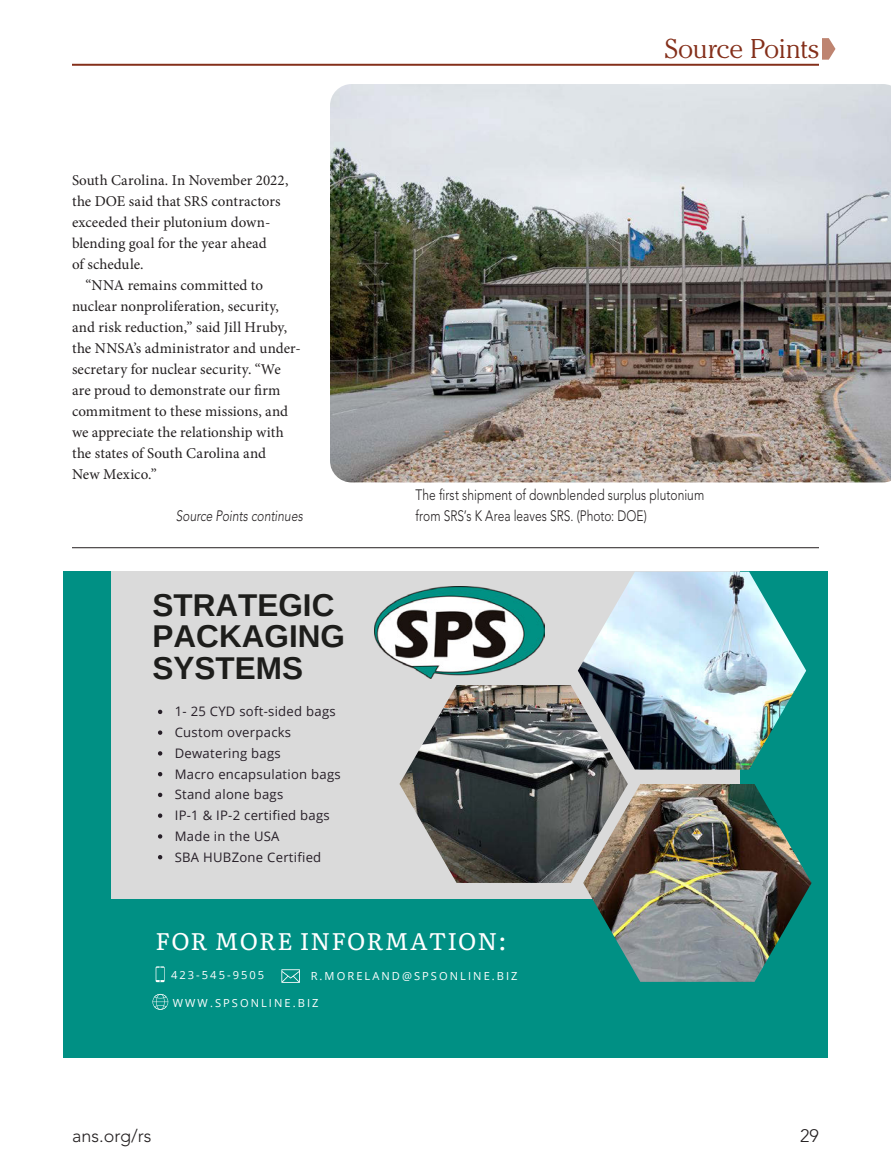
<style>
.page{position:relative;width:891px;height:1175px;background:#fff}
.page>*{position:absolute;margin:0;border:0;box-sizing:border-box;transform-origin:0 0}
.t1{font:700 31.5px/31.5px "Arimo";color:#1d1d1b}
.t2{font:300 27px "Cheltenham";letter-spacing:-.015em;color:#842f1a}
.t3{font:24px "Literata";letter-spacing:.04em;color:#fff}
.t4{font:300 18px "Avenir LT Pro";color:#231f20}
.t5{font:15px "Minion Pro";letter-spacing:.005em;color:#231f20}
.t6{font:300 15px/21px "Avenir LT Pro";letter-spacing:.005em;color:#231f20;scale:.8 1}
.t7{font:italic 300 15px "Avenir LT Pro";letter-spacing:.005em;color:#231f20;scale:.8 1}
.t8{font:13.05px/20.7px "Open Sans";letter-spacing:.02em;color:#271f28}
.t9{font:11.1px "Open Sans";letter-spacing:.185em;color:#fff}
</style>
<div class="page">
<hr style="left:72px;top:64px;width:747px;height:2px;background:#842f1a">
<svg style="left:822px;top:38px;width:14px;height:22px"></svg>
<hr style="left:72px;top:547px;width:747px;height:1px;background:#231f20">
<img style="left:330px;top:84px;width:561px;height:398px">
<div style="left:63px;top:572px;width:765px;height:486px;background:#009084"></div>
<div style="left:111px;top:572px;width:629px;height:326px;background:#dadada"></div>
<svg style="left:156px;top:966px;width:9px;height:16px"></svg>
<svg style="left:281px;top:969px;width:19px;height:13px"></svg>
<img style="left:399px;top:685px;width:229px;height:198px">
<img style="left:583px;top:784px;width:228px;height:197px">
<img style="left:578px;top:572px;width:228px;height:197px">
<svg style="left:153px;top:994px;width:15px;height:15px"></svg>
<img style="left:374px;top:586px;width:170px;height:93px">
<svg style="left:158px;top:709px;width:4px;height:5px"></svg>
<svg style="left:158px;top:730px;width:4px;height:5px"></svg>
<svg style="left:158px;top:751px;width:4px;height:4px"></svg>
<svg style="left:158px;top:772px;width:4px;height:4px"></svg>
<svg style="left:158px;top:792px;width:4px;height:5px"></svg>
<svg style="left:158px;top:813px;width:4px;height:5px"></svg>
<svg style="left:158px;top:834px;width:4px;height:4px"></svg>
<svg style="left:158px;top:855px;width:4px;height:4px"></svg>
<p class="t5" style="left:72px;top:170px;width:218px">South Carolina. In November 2022,</p>
<p class="t5" style="left:72px;top:191px;width:210px">the DOE said that SRS contractors</p>
<p class="t5" style="left:72px;top:212px;width:200px">exceeded their plutonium down-</p>
<p class="t5" style="left:72px;top:233px;width:196px">blending goal for the year ahead</p>
<p class="t5" style="left:72px;top:254px;width:73px">of schedule.</p>
<p class="t5" style="left:86px;top:275px;width:179px">“NNA remains committed to</p>
<p class="t5" style="left:72px;top:296px;width:209px">nuclear nonproliferation, security,</p>
<p class="t5" style="left:72px;top:317px;width:217px">and risk reduction,” said Jill Hruby,</p>
<p class="t5" style="left:72px;top:338px;width:230px">the NNSA’s administrator and under-</p>
<p class="t5" style="left:72px;top:359px;width:210px">secretary for nuclear security. “We</p>
<p class="t5" style="left:72px;top:380px;width:210px">are proud to demonstrate our firm</p>
<p class="t5" style="left:72px;top:401px;width:218px">commitment to these missions, and</p>
<p class="t5" style="left:72px;top:422px;width:213px">we appreciate the relationship with</p>
<p class="t5" style="left:72px;top:443px;width:196px">the states of South Carolina and</p>
<p class="t5" style="left:72px;top:464px;width:86px">New Mexico.”</p>
<p class="t7" style="left:176px;top:506px;width:161px">Source Points continues</p>
<h1 class="t1" style="left:152px;top:589px;width:194px">STRATEGIC<br>PACKAGING<br>SYSTEMS</h1>
<p class="t8" style="left:175px;top:701px;width:167px">1- 25 CYD soft-sided bags<br>Custom overpacks<br>Dewatering bags<br>Macro encapsulation bags<br>Stand alone bags<br>IP-1 &amp; IP-2 certified bags<br>Made in the USA<br>SBA HUBZone Certified</p>
<h2 class="t2" style="left:665px;top:33px;width:156px">Source Points</h2>
<p class="t6" style="left:416px;top:484px;width:362px">The first shipment of downblended surplus plutonium from SRS’s K Area leaves SRS. (Photo: DOE)</p>
<h3 class="t3" style="left:156px;top:922px;width:352px">FOR MORE INFORMATION:</h3>
<p class="t9" style="left:171px;top:967px;width:95px">423-545-9505</p>
<p class="t9" style="left:311px;top:968px;width:208px">R.MORELAND@SPSONLINE.BIZ</p>
<p class="t9" style="left:173px;top:995px;width:147px">WWW.SPSONLINE.BIZ</p>
<p class="t4" style="left:72px;top:1125px;width:81px">ans.org/rs</p>
<p class="t4" style="left:800px;top:1125px;width:20px">29</p>
</div>
